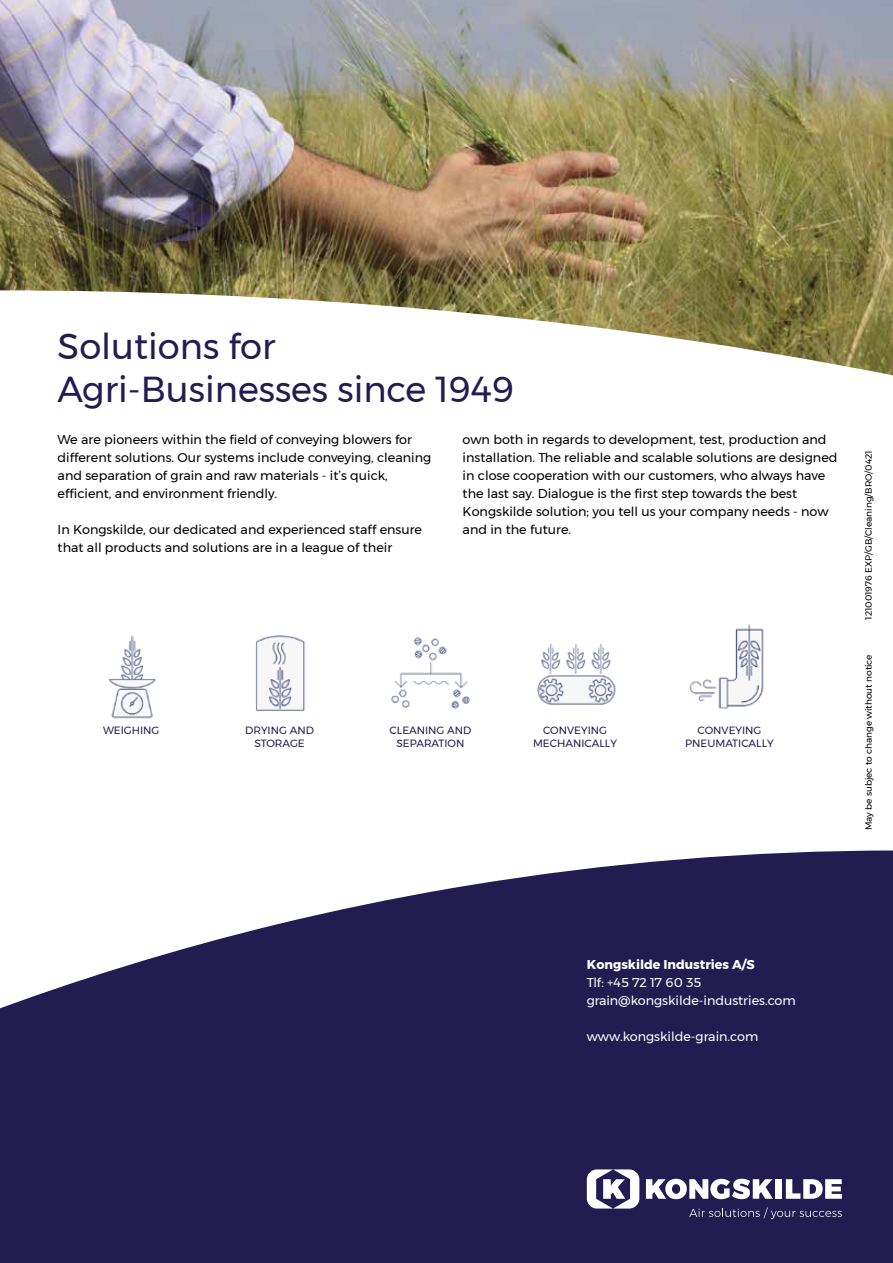
<style>
.page{position:relative;width:893px;height:1263px;background:#fff}
.page>*{position:absolute;margin:0;border:0;box-sizing:border-box;transform-origin:0 0}
.t1{font:36px/43.2px "Montserrat";color:#231c51}
.t2{font:12.75px/18px "Montserrat";color:#000}
.t3{font:12.75px/18px "Montserrat";color:#fff}
.t4{font:700 12.75px "Montserrat";color:#fff}
.t5{font:10.5px/12.6px "Montserrat";color:#231c51;text-align:center}
.t6{font:9px "Montserrat";letter-spacing:-.005em;color:#000}
</style>
<div class="page">
<svg style="left:0;top:850px;width:893px;height:413px;background:#3f3967"></svg>
<svg style="left:646px;top:1179px;width:127px;height:20px"></svg>
<div style="left:775px;top:1179px;width:7px;height:20px;background:#fff"></div>
<svg style="left:786px;top:1179px;width:56px;height:20px"></svg>
<svg style="left:689px;top:1207px;width:153px;height:12px;background:#3f3967"></svg>
<svg style="left:587px;top:1169px;width:52px;height:39px"></svg>
<img style="left:0;top:0;width:893px;height:290px">
<svg style="left:0;top:290px;width:893px;height:86px"></svg>
<img style="left:255px;top:635px;width:50px;height:76px">
<img style="left:108px;top:636px;width:48px;height:83px">
<img style="left:391px;top:637px;width:79px;height:72px">
<img style="left:537px;top:643px;width:85px;height:104px">
<div style="left:529px;top:724px;width:92px;height:30px;background:#fff"></div>
<img style="left:689px;top:624px;width:75px;height:85px">
<h1 class="t1" style="left:58px;top:324px;width:458px">Solutions for<br>Agri-Businesses since 1949</h1>
<p class="t2" style="left:58px;top:431px;width:375px">We are pioneers within the field of conveying blowers for different solutions. Our systems include conveying, cleaning and separation of grain and raw materials - it’s quick, efficient, and environment friendly.</p>
<p class="t2" style="left:58px;top:521px;width:366px">In Kongskilde, our dedicated and experienced staff ensure that all products and solutions are in a league of their</p>
<p class="t2" style="left:463px;top:431px;width:376px">own both in regards to development, test, production and installation. The reliable and scalable solutions are designed in close cooperation with our customers, who always have the last say. Dialogue is the first step towards the best Kongskilde solution; you tell us your company needs - now and in the future.</p>
<p class="t5" style="left:103px;top:724px;width:58px">WEIGHING</p>
<p class="t5" style="left:389px;top:724px;width:83px">CLEANING AND<br>SEPARATION</p>
<p class="t5" style="left:533px;top:724px;width:85px">CONVEYING<br>MECHANICALLY</p>
<p class="t5" style="left:685px;top:724px;width:90px">CONVEYING<br>PNEUMATICALLY</p>
<p class="t5" style="left:245px;top:724px;width:70px">DRYING AND<br>STORAGE</p>
<p class="t6" style="left:862px;top:620px;width:171px;rotate:-90deg">121001976 EXP/GB/Cleaning/BRO/0421</p>
<p class="t6" style="left:862px;top:830px;width:177px;rotate:-90deg">May be subjec to change without notice</p>
<p class="t4" style="left:587px;top:954px;width:169px">Kongskilde Industries A/S</p>
<p class="t3" style="left:587px;top:973px;width:210px">Tlf: +45 72 17 60 35 grain@kongskilde-industries.com</p>
<p class="t3" style="left:587px;top:1027px;width:173px">www.kongskilde-grain.com</p>
</div>
